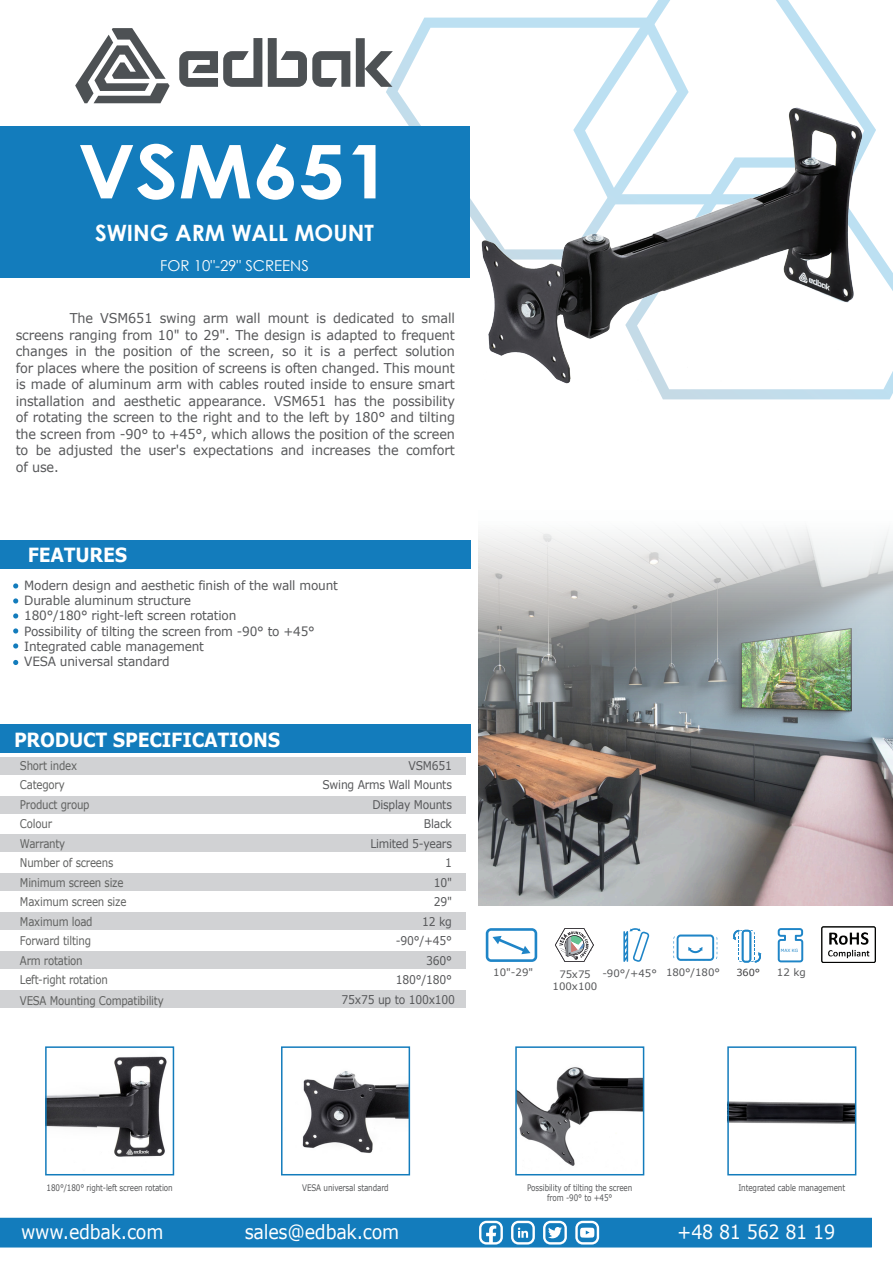
<style>
.page{position:relative;width:893px;height:1263px;background:#fff}
.page>*{position:absolute;margin:0;border:0;box-sizing:border-box;transform-origin:0 0}
.t1{font:700 74.25px "Century Gothic";color:#fff;scale:1.11 1}
.t2{font:700 22.5px "Century Gothic";color:#fff}
.t3{font:19.5px "Verdana";letter-spacing:-.015em;color:#fff;scale:.9 1}
.t4{font:700 19.5px "Verdana";letter-spacing:-.015em;color:#fff;scale:.9 1}
.t5{font:15px "Century Gothic";color:#fff}
.t6{font:13.5px/16.5px "Verdana";letter-spacing:-.01em;color:#57585a;text-align:justify;scale:.95 1}
.t7{font:12.75px/15.3px "Verdana";letter-spacing:-.015em;color:#57585a;scale:.95 1}
.t8{font:12px/19.5px "Verdana";letter-spacing:-.02em;color:#606160;scale:.85 1}
.t9{font:12px/19.5px "Verdana";letter-spacing:-.02em;color:#57585a;text-align:right;scale:.9 1}
.t10{font:10.2px/12.3px "Verdana";color:#57585a;text-align:center}
.t11{font:9.75px "Verdana";color:#3e3e3f}
.t12{font:9px/10.8px "Verdana";letter-spacing:-.015em;color:#57585a;text-align:center;scale:.8 1}
.t13{font:4.35px "Verdana";color:#1f85c7}
</style>
<div class="page">
<svg style="left:573px;top:0;width:303px;height:153px"></svg>
<svg style="left:386px;top:18px;width:303px;height:242px"></svg>
<svg style="left:656px;top:231px;width:237px;height:168px"></svg>
<div style="left:0;top:1218px;width:872px;height:29px;background:#137cbc"></div>
<svg style="left:75px;top:28px;width:95px;height:75px"></svg>
<svg style="left:268px;top:38px;width:82px;height:49px"></svg>
<svg style="left:179px;top:38px;width:83px;height:49px"></svg>
<svg style="left:356px;top:38px;width:37px;height:49px"></svg>
<img style="left:478px;top:527px;width:415px;height:378px">
<img style="left:480px;top:104px;width:384px;height:281px">
<img style="left:48px;top:1056px;width:119px;height:101px">
<img style="left:302px;top:1071px;width:105px;height:82px">
<img style="left:518px;top:1067px;width:123px;height:99px">
<img style="left:730px;top:1101px;width:123px;height:23px">
<div style="left:281px;top:1046px;width:129px;height:129px;border:2px solid #137cbc"></div>
<div style="left:515px;top:1046px;width:129px;height:129px;border:2px solid #137cbc"></div>
<div style="left:727px;top:1046px;width:129px;height:129px;border:2px solid #137cbc"></div>
<div style="left:45px;top:1046px;width:129px;height:129px;border:2px solid #137cbc"></div>
<div style="left:0;top:725px;width:470px;height:28px;background:#137cbc"></div>
<div style="left:0;top:990px;width:466px;height:17px;background:#d1d2d4"></div>
<div style="left:0;top:834px;width:466px;height:18px;background:#d1d2d4"></div>
<div style="left:0;top:873px;width:466px;height:18px;background:#d1d2d4"></div>
<div style="left:0;top:796px;width:466px;height:18px;background:#d1d2d4"></div>
<div style="left:0;top:912px;width:466px;height:18px;background:#d1d2d4"></div>
<div style="left:0;top:757px;width:466px;height:18px;background:#d1d2d4"></div>
<div style="left:0;top:951px;width:466px;height:18px;background:#d1d2d4"></div>
<svg style="left:555px;top:928px;width:39px;height:34px"></svg>
<svg style="left:623px;top:928px;width:27px;height:34px"></svg>
<svg style="left:486px;top:928px;width:51px;height:34px"></svg>
<svg style="left:778px;top:928px;width:25px;height:34px"></svg>
<img style="left:821px;top:926px;width:54px;height:36px">
<svg style="left:673px;top:934px;width:44px;height:27px"></svg>
<svg style="left:733px;top:930px;width:28px;height:32px"></svg>
<svg style="left:13px;top:583px;width:5px;height:5px"></svg>
<svg style="left:13px;top:598px;width:5px;height:5px"></svg>
<svg style="left:13px;top:613px;width:5px;height:5px"></svg>
<svg style="left:13px;top:628px;width:5px;height:5px"></svg>
<svg style="left:13px;top:643px;width:5px;height:5px"></svg>
<svg style="left:13px;top:660px;width:5px;height:5px"></svg>
<div style="left:0;top:540px;width:471px;height:28px;background:#137cbc"></div>
<div style="left:0;top:126px;width:469px;height:152px;background:#137cbc"></div>
<h1 class="t1" style="left:78px;top:115px;width:284px">VSM651</h1>
<h2 class="t2" style="left:95px;top:216px;width:280px">SWING ARM WALL MOUNT</h2>
<p class="t5" style="left:160px;top:255px;width:150px">FOR 10"-29" SCREENS</p>
<p class="t6" style="left:16px;top:310px;width:464px;text-indent:54px">The VSM651 swing arm wall mount is dedicated to small screens ranging from 10" to 29". The design is adapted to frequent changes in the position of the screen, so it is a perfect solution for places where the position of screens is often changed. This mount is made of aluminum arm with cables routed inside to ensure smart installation and aesthetic appearance. VSM651 has the possibility of rotating the screen to the right and to the left by 180° and tilting the screen from -90° to +45°, which allows the position of the screen to be adjusted the user's expectations and increases the comfort of use.</p>
<h3 class="t4" style="left:28px;top:542px;width:112px">FEATURES</h3>
<p class="t7" style="left:24px;top:578px;width:332px">Modern design and aesthetic finish of the wall mount Durable aluminum structure<br>180°/180° right-left screen rotation<br>Possibility of tilting the screen from -90° to +45° Integrated cable management<br>VESA universal standard</p>
<h3 class="t4" style="left:14px;top:727px;width:297px">PRODUCT SPECIFICATIONS</h3>
<p class="t8" style="left:20px;top:756px;width:83px">Short index<br>Category<br>Product group<br>Colour<br>Warranty</p>
<p class="t9" style="left:323px;top:756px;width:145px">VSM651<br>Swing Arms Wall Mounts<br>Display Mounts<br>Black<br>Limited 5-years</p>
<p class="t8" style="left:20px;top:853px;width:111px">Number of screens</p>
<p class="t9" style="left:445px;top:853px;width:9px">1</p>
<p class="t8" style="left:20px;top:873px;width:123px">Minimum screen size</p>
<p class="t9" style="left:434px;top:873px;width:22px">10"</p>
<p class="t8" style="left:20px;top:892px;width:127px">Maximum screen size</p>
<p class="t9" style="left:434px;top:892px;width:22px">29"</p>
<p class="t8" style="left:20px;top:912px;width:87px">Maximum load</p>
<p class="t9" style="left:422px;top:912px;width:35px">12 kg</p>
<p class="t8" style="left:20px;top:931px;width:85px">Forward tilting</p>
<p class="t9" style="left:396px;top:931px;width:64px">-90°/+45°</p>
<p class="t8" style="left:20px;top:951px;width:75px">Arm rotation</p>
<p class="t9" style="left:426px;top:951px;width:30px">360°</p>
<p class="t8" style="left:20px;top:969px;width:171px;line-height:21.1px">Left-right rotation<br>VESA Mounting Compatibility</p>
<p class="t13" style="left:781px;top:947px;width:19px">MAX KG</p>
<p class="t10" style="left:666px;top:966px;width:55px">180°/180°</p>
<p class="t11" style="left:736px;top:967px;width:25px">360°</p>
<p class="t10" style="left:493px;top:966px;width:41px">10"-29"</p>
<p class="t10" style="left:603px;top:967px;width:56px">-90°/+45°</p>
<p class="t10" style="left:777px;top:967px;width:30px">12 kg</p>
<p class="t9" style="left:396px;top:970px;width:64px">180°/180°</p>
<p class="t10" style="left:553px;top:968px;width:46px">75x75<br>100x100</p>
<p class="t9" style="left:342px;top:990px;width:127px">75x75 up to 100x100</p>
<p class="t12" style="left:47px;top:1182px;width:159px">180°/180° right-left screen rotation</p>
<p class="t12" style="left:302px;top:1182px;width:110px">VESA universal standard</p>
<p class="t12" style="left:527px;top:1182px;width:133px">Possibility of tilting the screen from -90° to +45°</p>
<p class="t12" style="left:738px;top:1182px;width:135px">Integrated cable management</p>
<h3 class="t3" style="left:21px;top:1220px;width:160px">www.edbak.com</h3>
<h3 class="t3" style="left:245px;top:1220px;width:173px">sales@edbak.com</h3>
<h3 class="t3" style="left:677px;top:1220px;width:177px">+48 81 562 81 19</h3>
</div>
